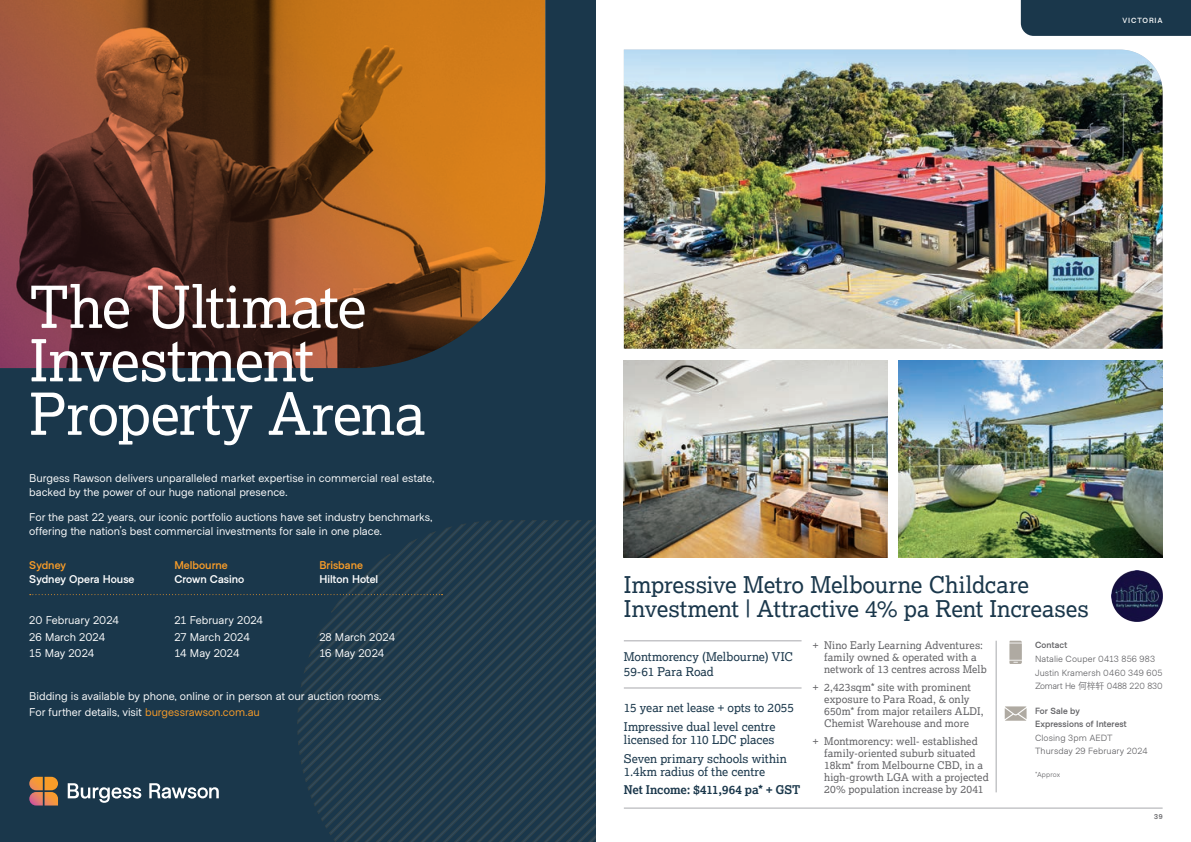
<style>
.page{position:relative;width:1191px;height:842px;background:#fff}
.page>*{position:absolute;margin:0;border:0;box-sizing:border-box;transform-origin:0 0}
.t1{font:57.9px/53.5px "Lexia";letter-spacing:-.01em;color:#fff}
.t2{font:23px/24px "Lexia";letter-spacing:-.005em;color:#1a374b}
.t3{font:12px/18.7px "Lexia";color:#1a374b}
.t4{font:700 12px "Lexia";letter-spacing:-.01em;color:#1a374b}
.t5{font:11.2px/14px "Metro Sans";color:#fff}
.t6{font:700 11.2px "Metro Sans";color:#fff}
.t7{font:700 11.2px "Metro Sans";color:#f89c28}
.t8{font:10.5px/12px "Lexia";letter-spacing:.005em;color:#636366}
.t9{font:9px/13.8px "Metro Sans";letter-spacing:.01em;color:#636366}
.t10{font:700 9px/13px "Metro Sans";letter-spacing:.01em;color:#636366}
.t11{font:700 7.5px "Metro Sans";letter-spacing:.115em;color:#fff}
.t12{font:7px "Metro Sans";letter-spacing:.015em;color:#636366}
.t13{font:700 7px "Metro Sans";color:#636366}
.s1{color:#f89c28}
.s2{font-family:"ST Heiti SC";font-weight:300}
</style>
<div class="page">
<div style="left:0;top:0;width:595px;height:842px;background:#1a374b"></div>
<svg style="left:296px;top:520px;width:299px;height:322px"></svg>
<svg style="left:29px;top:777px;width:29px;height:28px"></svg>
<svg style="left:68px;top:783px;width:151px;height:20px"></svg>
<svg style="left:0;top:0;width:545px;height:368px;background:#804923"></svg>
<svg style="left:30px;top:594px;width:412px;height:1px"></svg>
<img style="left:624px;top:360px;width:263px;height:197px">
<img style="left:899px;top:360px;width:263px;height:197px">
<img style="left:624px;top:50px;width:538px;height:299px">
<hr style="left:624px;top:641px;width:177px;height:1px;background:#a8a9ad">
<hr style="left:624px;top:688px;width:177px;height:1px;background:#a8a9ad">
<hr style="left:996px;top:641px;width:1px;height:151px;background:#a8a9ad">
<svg style="left:1009px;top:641px;width:12px;height:23px"></svg>
<svg style="left:1004px;top:706px;width:22px;height:15px"></svg>
<img style="left:1111px;top:571px;width:51px;height:51px">
<hr style="left:624px;top:808px;width:538px;height:1px;background:#a8a9ad">
<div style="left:1020px;top:0;width:171px;height:36px;background:#1a374b"></div>
<h1 class="t1" style="left:29px;top:279px;width:398px">The Ultimate<br>Investment<br>Property Arena</h1>
<p class="t5" style="left:29px;top:471px;width:406px">Burgess Rawson delivers unparalleled market expertise in commercial real estate, backed by the power of our huge national presence.</p>
<p class="t5" style="left:29px;top:510px;width:404px">For the past 22 years, our iconic portfolio auctions have set industry benchmarks, offering the nation’s best commercial investments for sale in one place.</p>
<p class="t7" style="left:29px;top:558px;width:38px">Sydney</p>
<p class="t7" style="left:174px;top:558px;width:55px">Melbourne</p>
<p class="t7" style="left:319px;top:558px;width:45px">Brisbane</p>
<p class="t6" style="left:29px;top:572px;width:107px">Sydney Opera House</p>
<p class="t6" style="left:174px;top:572px;width:71px">Crown Casino</p>
<p class="t6" style="left:319px;top:572px;width:60px">Hilton Hotel</p>
<p class="t5" style="left:29px;top:613px;width:91px">20 February 2024</p>
<p class="t5" style="left:174px;top:613px;width:90px">21 February 2024</p>
<p class="t5" style="left:29px;top:630px;width:77px">26 March 2024</p>
<p class="t5" style="left:174px;top:630px;width:77px">27 March 2024</p>
<p class="t5" style="left:319px;top:630px;width:77px">28 March 2024</p>
<p class="t5" style="left:29px;top:647px;width:66px">15 May 2024</p>
<p class="t5" style="left:174px;top:647px;width:67px">14 May 2024</p>
<p class="t5" style="left:319px;top:647px;width:66px">16 May 2024</p>
<p class="t5" style="left:29px;top:688px;width:353px;line-height:16.8px">Bidding is available by phone, online or in person at our auction rooms.<br>For further details, visit <span class="s1">burgessrawson.com.au</span></p>
<p class="t11" style="left:1122px;top:16px;width:42px">VICTORIA</p>
<h2 class="t2" style="left:624px;top:572px;width:466px">Impressive Metro Melbourne Childcare<br>Investment | Attractive 4% pa Rent Increases</h2>
<p class="t3" style="left:624px;top:648px;width:171px;line-height:15px">Montmorency (Melbourne) VIC<br>59-61 Para Road</p>
<p class="t3" style="left:624px;top:698px;width:172px">15 year net lease + opts to 2055<br>Impressive dual level centre</p>
<p class="t3" style="left:624px;top:730px;width:165px">licensed for 110 LDC places<br>Seven primary schools within</p>
<p class="t3" style="left:624px;top:761px;width:143px">1.4km radius of the centre</p>
<p class="t4" style="left:624px;top:782px;width:178px">Net Income: $411,964 pa* + GST</p>
<p class="t8" style="left:824px;top:639px;width:164px;text-indent:-11px">+ Nino Early Learning Adventures: family owned &amp; operated with a network of 13 centres across Melb</p>
<p class="t8" style="left:824px;top:681px;width:161px;text-indent:-11px">+ 2,423sqm* site with prominent exposure to Para Road, &amp; only<br>650m* from major retailers ALDI,<br>Chemist Warehouse and more</p>
<p class="t8" style="left:824px;top:735px;width:166px;text-indent:-11px">+ Montmorency: well- established family-oriented suburb situated<br>18km* from Melbourne CBD, in a high-growth LGA with a projected<br>20% population increase by 2041</p>
<p class="t10" style="left:1035px;top:639px;width:34px">Contact</p>
<p class="t9" style="left:1035px;top:652px;width:129px">Natalie Couper 0413 856 983<br>Justin Kramersh 0460 349 605<br>Zomart He <span class="s2">何梓轩</span> 0488 220 830</p>
<p class="t10" style="left:1035px;top:704px;width:93px">For Sale by<br>Expressions of Interest</p>
<p class="t9" style="left:1035px;top:732px;width:114px;line-height:13px">Closing 3pm AEDT<br>Thursday 29 February 2024</p>
<p class="t12" style="left:1035px;top:770px;width:27px">*Approx</p>
<p class="t13" style="left:1154px;top:813px;width:10px">39</p>
</div>
